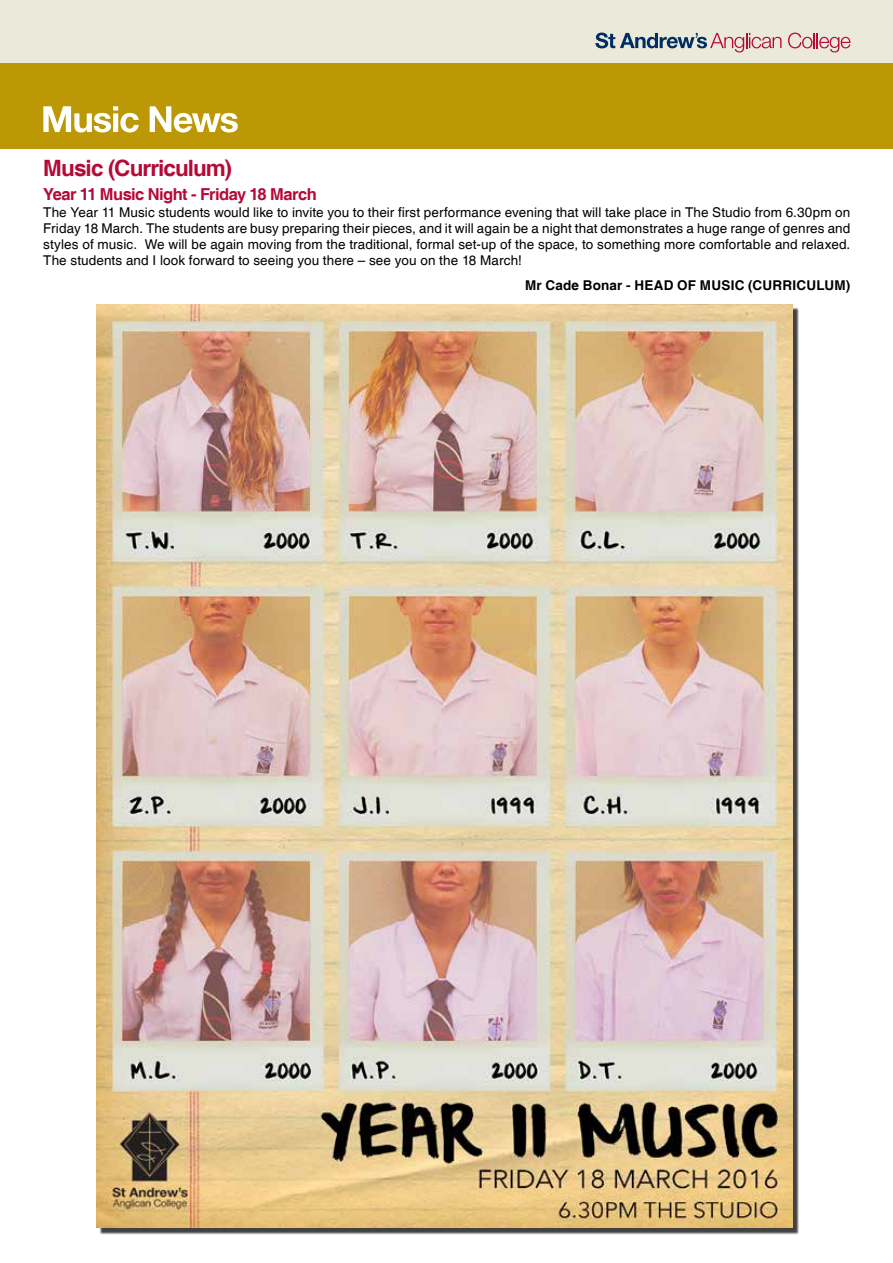
<style>
.page{position:relative;width:893px;height:1263px;background:#fff}
.page>*{position:absolute;margin:0;border:0;box-sizing:border-box;transform-origin:0 0}
.t1{font:700 22.5px "Helvetica";letter-spacing:-.04em;color:#b50938}
.t2{font:700 16.5px "Helvetica";letter-spacing:-.035em;color:#b50938}
.t3{font:13.5px/16.2px "Helvetica";letter-spacing:.005em;color:#000;text-align:justify}
.t4{font:700 13.5px "Helvetica";letter-spacing:.015em;color:#000}
</style>
<div class="page">
<div style="left:0;top:0;width:893px;height:64px;background:#ebe9da"></div>
<svg style="left:595px;top:33px;width:186px;height:19px"></svg>
<svg style="left:788px;top:33px;width:62px;height:19px"></svg>
<div style="left:0;top:64px;width:893px;height:85px;background:#bd9806"></div>
<svg style="left:43px;top:106px;width:195px;height:27px"></svg>
<img style="left:97px;top:305px;width:695px;height:923px">
<h1 class="t1" style="left:43px;top:155px;width:190px">Music (Curriculum)</h1>
<p class="t2" style="left:43px;top:185px;width:275px">Year 11 Music Night - Friday 18 March</p>
<p class="t3" style="left:43px;top:204px;width:809px">The Year 11 Music students would like to invite you to their first performance evening that will take place in The Studio from 6.30pm on Friday 18 March. The students are busy preparing their pieces, and it will again be a night that demonstrates a huge range of genres and styles of music. We will be again moving from the traditional, formal set-up of the space, to something more comfortable and relaxed.<br>The students and I look forward to seeing you there – see you on the 18 March!</p>
<p class="t4" style="left:525px;top:277px;width:327px">Mr Cade Bonar - HEAD OF MUSIC (CURRICULUM)</p>
</div>
